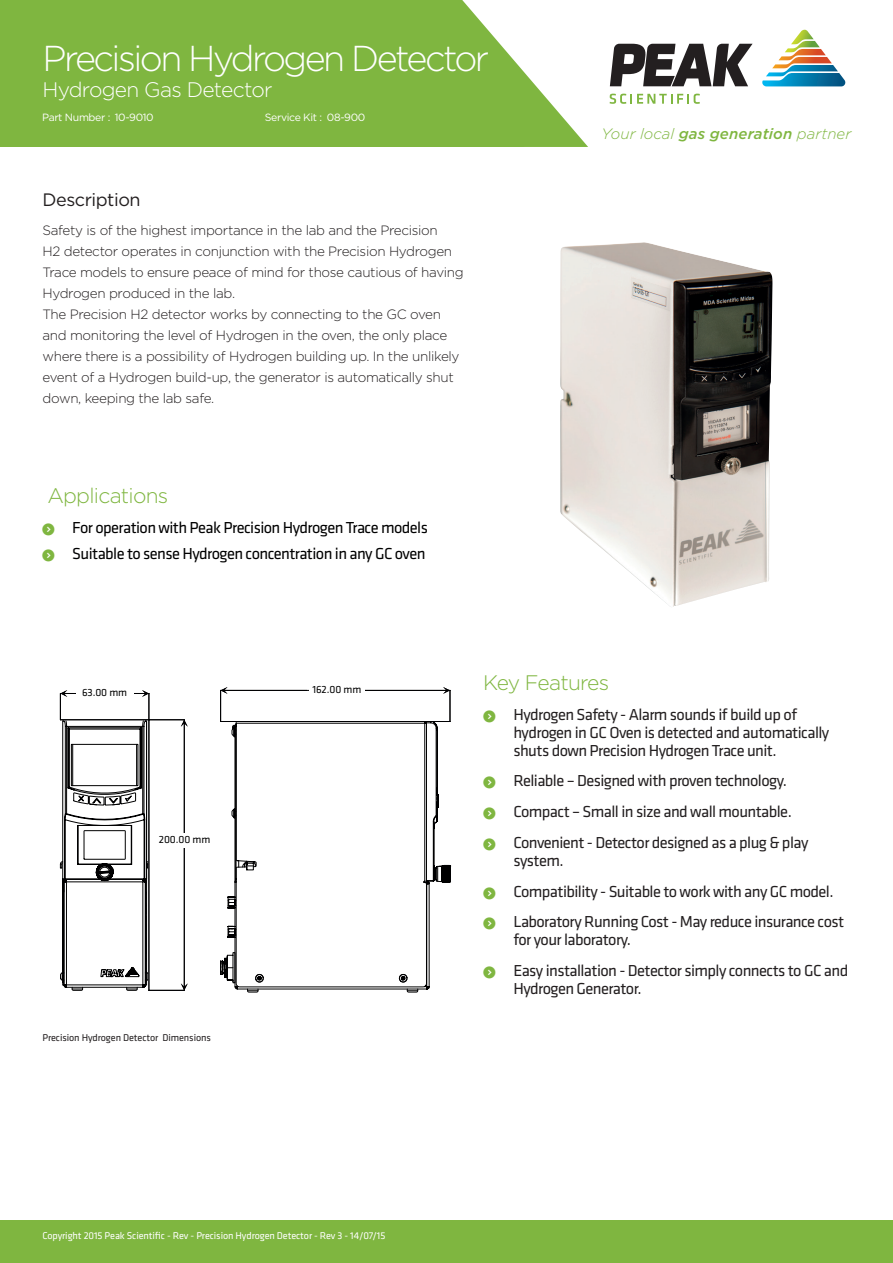
<style>
.page{position:relative;width:893px;height:1263px;background:#fff}
.page>*{position:absolute;margin:0;border:0;box-sizing:border-box;transform-origin:0 0}
.t1{font:300 36px "Gotham";letter-spacing:-.07em;color:#fff}
.t2{font:300 21px "Gotham";letter-spacing:-.035em;color:#7fb640}
.t3{font:300 21px "Gotham";letter-spacing:-.035em;color:#fff}
.t4{font:18px "Gotham";letter-spacing:-.025em;color:#231f20}
.t5{font:16.5px/30.8px "Klavika";letter-spacing:-.035em;color:#231f20}
.t6{font:16.5px/26.5px "Klavika";letter-spacing:-.035em;color:#000001}
.t7{font:italic 300 15px "Gotham";color:#7fb640}
.t8{font:300 13.5px/21px "Gotham";letter-spacing:-.025em;color:#231f20}
.t9{font:10.8px "Klavika";letter-spacing:-.005em;color:#000001}
.t10{font:10.5px "Gotham";letter-spacing:-.035em;color:#fff}
.t11{font:10.2px "Klavika";letter-spacing:-.01em;color:#fff}
.t12{font:10.2px "Klavika";letter-spacing:-.01em;color:#231f20}
.t13{font:9.15px "Klavika";color:#000001}
.s1{font-weight:500}
</style>
<div class="page">
<svg style="left:524px;top:72px;width:64px;height:75px"></svg>
<div style="left:0;top:1220px;width:893px;height:43px;background:#7fb640"></div>
<svg style="left:610px;top:44px;width:143px;height:42px"></svg>
<svg style="left:610px;top:94px;width:90px;height:10px"></svg>
<svg style="left:762px;top:30px;width:83px;height:56px"></svg>
<svg style="left:220px;top:957px;width:6px;height:21px"></svg>
<svg style="left:232px;top:938px;width:198px;height:52px"></svg>
<svg style="left:235px;top:938px;width:192px;height:50px"></svg>
<svg style="left:227px;top:712px;width:225px;height:226px"></svg>
<svg style="left:443px;top:687px;width:7px;height:7px"></svg>
<svg style="left:221px;top:687px;width:7px;height:7px"></svg>
<hr style="left:221px;top:721px;width:229px;height:1px;background:#000002">
<hr style="left:220px;top:690px;width:1px;height:31px;background:#000002">
<hr style="left:450px;top:690px;width:1px;height:31px;background:#000002">
<hr style="left:221px;top:690px;width:229px;height:1px;background:#000002">
<div style="left:309px;top:684px;width:56px;height:11px;background:#fff"></div>
<svg style="left:59px;top:690px;width:129px;height:301px"></svg>
<hr style="left:149px;top:720px;width:1px;height:270px;background:#000002">
<hr style="left:149px;top:990px;width:35px;height:1px;background:#000002">
<hr style="left:149px;top:719px;width:35px;height:1px;background:#000002">
<div style="left:160px;top:833px;width:48px;height:14px;background:#fff"></div>
<div style="left:76px;top:684px;width:57px;height:15px;background:#fff"></div>
<img style="left:560px;top:242px;width:212px;height:365px">
<div style="left:0;top:0;width:524px;height:147px;background:#7fb640"></div>
<h1 class="t1" style="left:43px;top:36px;width:448px">Precision Hydrogen Detector</h1>
<h2 class="t3" style="left:43px;top:76px;width:231px">Hydrogen Gas Detector</h2>
<p class="t10" style="left:42px;top:111px;width:113px">Part Number : 10-9010</p>
<p class="t10" style="left:265px;top:111px;width:102px">Service Kit : 08-900</p>
<p class="t10" style="left:115px;top:111px;width:44px">99-9999</p>
<p class="t10" style="left:327px;top:111px;width:44px">99 999</p>
<h3 class="t4" style="left:43px;top:188px;width:100px">Description</h3>
<p class="t8" style="left:43px;top:219px;width:423px">Safety is of the highest importance in the lab and the Precision<br>H2 detector operates in conjunction with the Precision Hydrogen Trace models to ensure peace of mind for those cautious of having Hydrogen produced in the lab.<br>The Precision H2 detector works by connecting to the GC oven and monitoring the level of Hydrogen in the oven, the only place where there is a possibility of Hydrogen building up. In the unlikely event of a Hydrogen build-up, the generator is automatically shut down, keeping the lab safe.</p>
<h2 class="t2" style="left:47px;top:482px;width:123px">Applications</h2>
<p class="t6" style="left:72px;top:513px;width:357px">For operation with Peak Precision Hydrogen Trace models<br>Suitable to sense Hydrogen concentration in any GC oven</p>
<p class="t7" style="left:601px;top:124px;width:251px">Your local <span class="s1">gas generation</span> partner</p>
<p class="t13" style="left:309px;top:682px;width:44px">162.00 mm</p>
<p class="t9" style="left:82px;top:685px;width:47px">63.00 mm</p>
<p class="t9" style="left:312px;top:682px;width:50px">162.00 mm</p>
<p class="t9" style="left:159px;top:832px;width:53px">200.00 mm</p>
<p class="t13" style="left:162px;top:835px;width:44px">200.00 mm</p>
<p class="t12" style="left:43px;top:1031px;width:170px">Precision Hydrogen Detector Dimensions</p>
<p class="t11" style="left:43px;top:1229px;width:344px">Copyright 2015 Peak Scientific - Rev - Precision Hydrogen Detector - Rev 3 - 14/07/15</p>
<h2 class="t2" style="left:483px;top:669px;width:128px">Key Features</h2>
<p class="t5" style="left:513px;top:704px;width:317px;line-height:18px">Hydrogen Safety - Alarm sounds if build up of hydrogen in GC Oven is detected and automatically shuts down Precision Hydrogen Trace unit.</p>
<p class="t5" style="left:513px;top:765px;width:297px">Reliable – Designed with proven technology.<br>Compact – Small in size and wall mountable.<br>Convenient - Detector designed as a plug &amp; play</p>
<p class="t5" style="left:513px;top:844px;width:332px">system.<br>Compatibility - Suitable to work with any GC model.<br>Laboratory Running Cost - May reduce insurance cost</p>
<p class="t5" style="left:513px;top:924px;width:336px">for your laboratory.<br>Easy installation - Detector simply connects to GC and</p>
<p class="t5" style="left:513px;top:973px;width:130px">Hydrogen Generator.</p>
</div>
